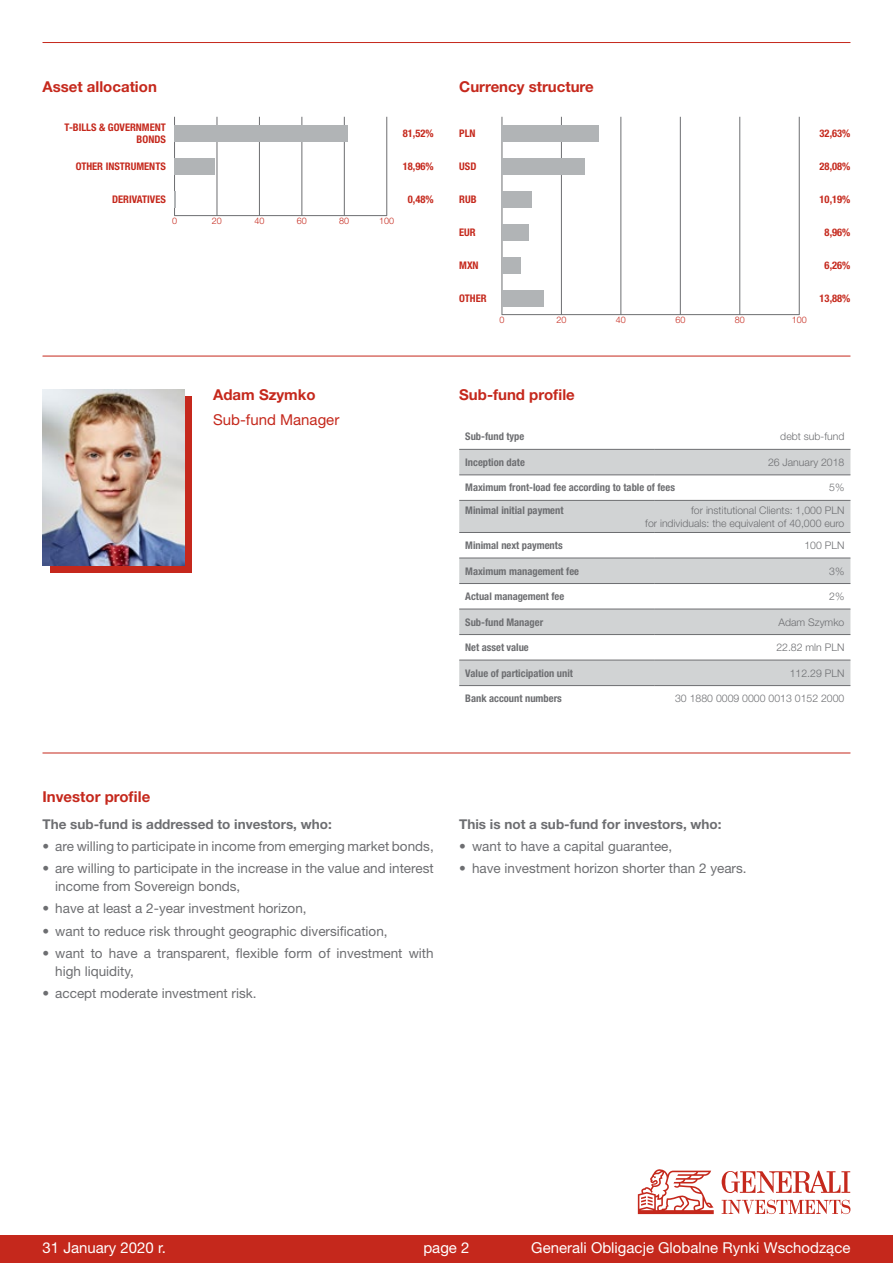
<style>
.page{position:relative;width:893px;height:1263px;background:#fff}
.page>*{position:absolute;margin:0;border:0;box-sizing:border-box;transform-origin:0 0}
.t1{font:700 15px "Helvetica Neue LT Pro";color:#c5281c}
.t2{font:15px "Helvetica Neue LT Pro";color:#fff}
.t3{font:15px "Helvetica Neue LT Pro";color:#c5281c}
.t4{font:13.5px/18px "Helvetica Neue LT Pro";color:#6d6e71}
.t5{font:700 13.5px "Helvetica Neue LT Pro";color:#6d6e71}
.t6{font:700 condensed 10.5px "Helvetica Neue LT Pro";color:#6d6e71}
.t7{font:300 10.5px/12.6px "Helvetica Neue LT Pro";color:#6d6e71;text-align:right}
.t8{font:700 condensed 10.5px/12.6px "Helvetica Neue LT Pro";color:#c5281c;text-align:right}
.t9{font:300 9px "Helvetica Neue LT Pro";color:#c5281c}
</style>
<div class="page">
<hr style="left:43px;top:42px;width:807px;height:1px;background:#c5281c">
<hr style="left:43px;top:356px;width:807px;height:1px;background:#c5281c">
<div style="left:50px;top:396px;width:142px;height:177px;background:#c5281c"></div>
<svg style="left:459px;top:450px;width:391px;height:235px;fill:#d1d3d4"></svg>
<hr style="left:459px;top:449px;width:196px;height:1px;background:#6d6e71">
<hr style="left:655px;top:449px;width:195px;height:1px;background:#6d6e71">
<hr style="left:459px;top:475px;width:196px;height:1px;background:#6d6e71">
<hr style="left:655px;top:475px;width:195px;height:1px;background:#6d6e71">
<hr style="left:459px;top:500px;width:196px;height:1px;background:#6d6e71">
<hr style="left:655px;top:500px;width:195px;height:1px;background:#6d6e71">
<hr style="left:459px;top:532px;width:196px;height:1px;background:#6d6e71">
<hr style="left:655px;top:532px;width:195px;height:1px;background:#6d6e71">
<hr style="left:459px;top:558px;width:196px;height:1px;background:#6d6e71">
<hr style="left:655px;top:558px;width:195px;height:1px;background:#6d6e71">
<hr style="left:459px;top:583px;width:196px;height:1px;background:#6d6e71">
<hr style="left:655px;top:583px;width:195px;height:1px;background:#6d6e71">
<hr style="left:459px;top:609px;width:196px;height:1px;background:#6d6e71">
<hr style="left:655px;top:609px;width:195px;height:1px;background:#6d6e71">
<hr style="left:459px;top:634px;width:196px;height:1px;background:#6d6e71">
<hr style="left:655px;top:634px;width:195px;height:1px;background:#6d6e71">
<hr style="left:459px;top:660px;width:196px;height:1px;background:#6d6e71">
<hr style="left:655px;top:660px;width:195px;height:1px;background:#6d6e71">
<hr style="left:459px;top:685px;width:196px;height:1px;background:#6d6e71">
<hr style="left:655px;top:685px;width:195px;height:1px;background:#6d6e71">
<hr style="left:43px;top:753px;width:807px;height:1px;background:#c5281c">
<img style="left:43px;top:389px;width:141px;height:177px">
<hr style="left:217px;top:117px;width:1px;height:99px;background:#6d6e71">
<hr style="left:561px;top:117px;width:1px;height:198px;background:#6d6e71">
<hr style="left:259px;top:117px;width:1px;height:99px;background:#6d6e71">
<hr style="left:621px;top:117px;width:1px;height:198px;background:#6d6e71">
<hr style="left:302px;top:117px;width:1px;height:99px;background:#6d6e71">
<hr style="left:680px;top:117px;width:1px;height:198px;background:#6d6e71">
<hr style="left:344px;top:117px;width:1px;height:99px;background:#6d6e71">
<hr style="left:739px;top:117px;width:1px;height:198px;background:#6d6e71">
<hr style="left:386px;top:117px;width:1px;height:99px;background:#6d6e71">
<hr style="left:799px;top:117px;width:1px;height:198px;background:#6d6e71">
<hr style="left:174px;top:117px;width:1px;height:99px;background:#6d6e71">
<hr style="left:502px;top:117px;width:1px;height:198px;background:#6d6e71">
<hr style="left:174px;top:215px;width:213px;height:1px;background:#6d6e71">
<hr style="left:502px;top:314px;width:297px;height:1px;background:#6d6e71">
<div style="left:502px;top:125px;width:97px;height:17px;background:#b1b4b6"></div>
<div style="left:502px;top:158px;width:83px;height:17px;background:#b1b4b6"></div>
<div style="left:502px;top:191px;width:30px;height:17px;background:#b1b4b6"></div>
<div style="left:502px;top:224px;width:27px;height:17px;background:#b1b4b6"></div>
<div style="left:502px;top:257px;width:18px;height:17px;background:#b1b4b6"></div>
<div style="left:502px;top:290px;width:41px;height:17px;background:#b1b4b6"></div>
<div style="left:174px;top:125px;width:174px;height:17px;background:#b1b4b6"></div>
<div style="left:174px;top:158px;width:41px;height:17px;background:#b1b4b6"></div>
<svg style="left:174px;top:191px;width:1px;height:17px"></svg>
<div style="left:0;top:1235px;width:893px;height:28px;background:#c5281c"></div>
<svg style="left:638px;top:1169px;width:76px;height:45px"></svg>
<svg style="left:722px;top:1200px;width:128px;height:14px"></svg>
<svg style="left:722px;top:1171px;width:128px;height:22px"></svg>
<p class="t1" style="left:43px;top:77px;width:116px">Asset allocation</p>
<p class="t1" style="left:459px;top:77px;width:136px">Currency structure</p>
<p class="t8" style="left:65px;top:121px;width:103px">T-BILLS &amp; GOVERNMENT<br>BONDS</p>
<p class="t8" style="left:76px;top:160px;width:92px">OTHER INSTRUMENTS</p>
<p class="t8" style="left:112px;top:193px;width:55px">DERIVATIVES</p>
<p class="t9" style="left:172px;top:215px;width:7px">0</p>
<p class="t9" style="left:212px;top:215px;width:12px">20</p>
<p class="t9" style="left:254px;top:215px;width:12px">40</p>
<p class="t9" style="left:297px;top:215px;width:12px">60</p>
<p class="t9" style="left:339px;top:215px;width:12px">80</p>
<p class="t8" style="left:403px;top:127px;width:32px">81,52%</p>
<p class="t8" style="left:403px;top:160px;width:32px">18,96%</p>
<p class="t9" style="left:379px;top:215px;width:17px">100</p>
<p class="t8" style="left:408px;top:193px;width:27px">0,48%</p>
<p class="t8" style="left:459px;top:127px;width:18px">PLN</p>
<p class="t8" style="left:459px;top:160px;width:19px">USD</p>
<p class="t8" style="left:459px;top:193px;width:19px">RUB</p>
<p class="t8" style="left:459px;top:226px;width:18px">EUR</p>
<p class="t8" style="left:459px;top:259px;width:21px">MXN</p>
<p class="t8" style="left:459px;top:292px;width:29px">OTHER</p>
<p class="t9" style="left:499px;top:314px;width:7px">0</p>
<p class="t9" style="left:556px;top:314px;width:12px">20</p>
<p class="t9" style="left:616px;top:314px;width:12px">40</p>
<p class="t9" style="left:675px;top:314px;width:12px">60</p>
<p class="t9" style="left:735px;top:314px;width:12px">80</p>
<p class="t9" style="left:792px;top:314px;width:17px">100</p>
<p class="t8" style="left:820px;top:127px;width:32px">32,63%</p>
<p class="t8" style="left:820px;top:160px;width:32px">28,08%</p>
<p class="t8" style="left:820px;top:193px;width:32px">10,19%</p>
<p class="t8" style="left:825px;top:226px;width:27px">8,96%</p>
<p class="t8" style="left:825px;top:259px;width:27px">6,26%</p>
<p class="t8" style="left:820px;top:292px;width:32px">13,88%</p>
<p class="t1" style="left:213px;top:385px;width:104px">Adam Szymko</p>
<p class="t3" style="left:213px;top:410px;width:128px">Sub-fund Manager</p>
<p class="t1" style="left:459px;top:385px;width:117px">Sub-fund profile</p>
<p class="t6" style="left:465px;top:430px;width:61px">Sub-fund type</p>
<p class="t7" style="left:780px;top:430px;width:66px">debt sub-fund</p>
<p class="t6" style="left:465px;top:456px;width:61px">Inception date</p>
<p class="t7" style="left:768px;top:456px;width:78px">26 January 2018</p>
<p class="t6" style="left:465px;top:481px;width:211px">Maximum front-load fee according to table of fees</p>
<p class="t7" style="left:829px;top:481px;width:17px">5%</p>
<p class="t6" style="left:465px;top:504px;width:100px">Minimal initial payment</p>
<p class="t7" style="left:645px;top:504px;width:201px">for institutional Clients: 1,000 PLN<br>for individuals: the equivalent of 40,000 euro</p>
<p class="t6" style="left:465px;top:539px;width:99px">Minimal next payments</p>
<p class="t7" style="left:804px;top:539px;width:42px">100 PLN</p>
<p class="t6" style="left:465px;top:564px;width:115px">Maximum management fee</p>
<p class="t7" style="left:829px;top:564px;width:17px">3%</p>
<p class="t6" style="left:465px;top:590px;width:101px">Actual management fee</p>
<p class="t7" style="left:829px;top:590px;width:17px">2%</p>
<p class="t6" style="left:465px;top:615px;width:79px">Sub-fund Manager</p>
<p class="t7" style="left:778px;top:615px;width:67px">Adam Szymko</p>
<p class="t6" style="left:465px;top:641px;width:65px">Net asset value</p>
<p class="t7" style="left:776px;top:641px;width:70px">22.82 mln PLN</p>
<p class="t6" style="left:465px;top:666px;width:109px">Value of participation unit</p>
<p class="t7" style="left:790px;top:666px;width:56px">112.29 PLN</p>
<p class="t6" style="left:465px;top:692px;width:98px">Bank account numbers</p>
<p class="t7" style="left:675px;top:692px;width:171px">30 1880 0009 0000 0013 0152 2000</p>
<p class="t1" style="left:43px;top:787px;width:109px">Investor profile</p>
<p class="t5" style="left:43px;top:815px;width:291px">The sub-fund is addressed to investors, who:</p>
<p class="t4" style="left:43px;top:837px;width:393px">• are willing to participate in income from emerging market bonds,</p>
<p class="t4" style="left:55px;top:859px;width:380px;text-indent:-13px">• are willing to participate in the increase in the value and interest income from Sovereign bonds,</p>
<p class="t4" style="left:43px;top:899px;width:266px">• have at least a 2-year investment horizon,</p>
<p class="t4" style="left:43px;top:921px;width:347px">• want to reduce risk throught geographic diversification,</p>
<p class="t4" style="left:55px;top:944px;width:380px;text-indent:-13px">• want to have a transparent, flexible form of investment with high liquidity,</p>
<p class="t4" style="left:43px;top:984px;width:216px">• accept moderate investment risk.</p>
<p class="t5" style="left:459px;top:815px;width:264px">This is not a sub-fund for investors, who:</p>
<p class="t4" style="left:459px;top:837px;width:215px">• want to have a capital guarantee,</p>
<p class="t4" style="left:459px;top:859px;width:289px">• have investment horizon shorter than 2 years.</p>
<p class="t2" style="left:43px;top:1238px;width:125px">31 January 2020 r.</p>
<p class="t2" style="left:423px;top:1238px;width:48px">page 2</p>
<p class="t2" style="left:531px;top:1238px;width:321px">Generali Obligacje Globalne Rynki Wschodzące</p>
</div>
